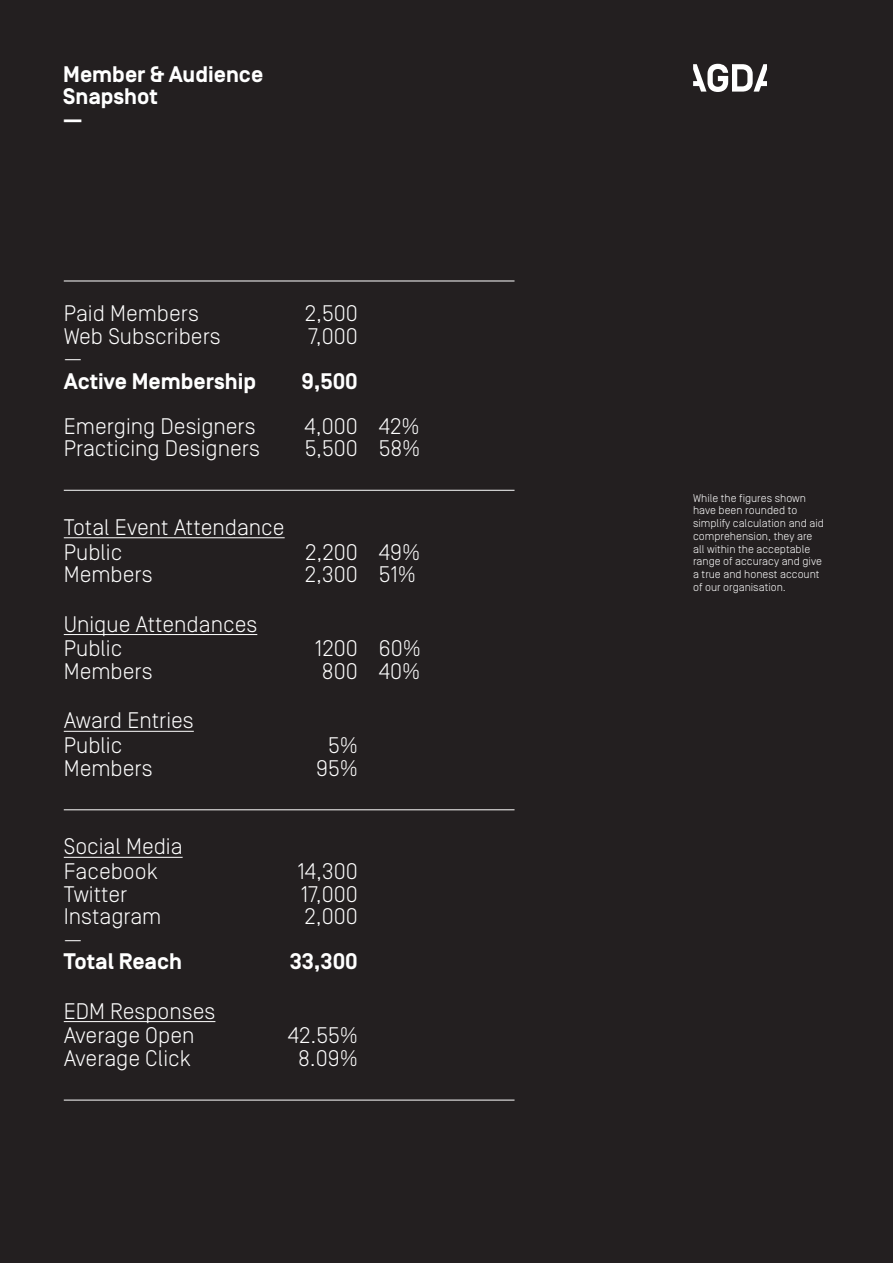
<style>
.page{position:relative;width:893px;height:1263px;background:#231f20}
.page>*{position:absolute;margin:0;border:0;box-sizing:border-box;transform-origin:0 0}
.BODY{font:300 22.5px "Simplon Norm";color:#fff}
.BODY_UNDERLINE{font:300 22.5px "Simplon Norm";color:#fff}
.BODY-2{font:700 22.5px/22.5px "Simplon Norm";color:#fff}
.BODY-3{font:300 11.25px/12.8px "Simplon Norm";color:#fff}
</style>
<div class="page">
<svg style="left:693px;top:64px;width:74px;height:28px"></svg>
<hr style="left:64px;top:281px;width:450px;height:1px;background:#fff">
<hr style="left:64px;top:490px;width:450px;height:1px;background:#fff">
<hr style="left:64px;top:537px;width:221px;height:1px;background:#fff">
<hr style="left:64px;top:634px;width:193px;height:1px;background:#fff">
<hr style="left:64px;top:731px;width:130px;height:1px;background:#fff">
<hr style="left:64px;top:809px;width:450px;height:1px;background:#fff">
<hr style="left:64px;top:857px;width:119px;height:1px;background:#fff">
<hr style="left:64px;top:1021px;width:151px;height:1px;background:#fff">
<hr style="left:64px;top:1100px;width:450px;height:1px;background:#fff">
<p class="BODY-2" style="left:63px;top:64px;width:202px">Member &amp; Audience<br>Snapshot<br>—</p>
<p class="BODY" style="left:64px;top:301px;width:137px">Paid Members</p>
<p class="BODY" style="left:305px;top:301px;width:54px">2,500</p>
<p class="BODY" style="left:64px;top:324px;width:159px">Web Subscribers</p>
<p class="BODY" style="left:308px;top:324px;width:51px">7,000</p>
<p class="BODY" style="left:64px;top:346px;width:20px">—</p>
<p class="BODY-2" style="left:64px;top:371px;width:194px">Active Membership</p>
<p class="BODY-2" style="left:301px;top:371px;width:58px">9,500</p>
<p class="BODY" style="left:64px;top:414px;width:193px">Emerging Designers</p>
<p class="BODY" style="left:304px;top:414px;width:117px">4,000 42%</p>
<p class="BODY" style="left:64px;top:436px;width:198px">Practicing Designers</p>
<p class="BODY" style="left:305px;top:436px;width:117px">5,500 58%</p>
<p class="BODY_UNDERLINE" style="left:64px;top:515px;width:222px">Total Event Attendance</p>
<p class="BODY" style="left:64px;top:540px;width:60px">Public</p>
<p class="BODY" style="left:305px;top:540px;width:117px">2,200 49%</p>
<p class="BODY" style="left:64px;top:562px;width:90px">Members</p>
<p class="BODY" style="left:305px;top:562px;width:113px">2,300 51%</p>
<p class="BODY_UNDERLINE" style="left:64px;top:612px;width:195px">Unique Attendances</p>
<p class="BODY" style="left:64px;top:637px;width:60px">Public</p>
<p class="BODY" style="left:315px;top:637px;width:107px">1200 60%</p>
<p class="BODY" style="left:64px;top:659px;width:90px">Members</p>
<p class="BODY" style="left:322px;top:659px;width:100px">800 40%</p>
<p class="BODY_UNDERLINE" style="left:64px;top:709px;width:132px">Award Entries</p>
<p class="BODY" style="left:64px;top:733px;width:60px">Public</p>
<p class="BODY" style="left:328px;top:733px;width:31px">5%</p>
<p class="BODY" style="left:64px;top:756px;width:90px">Members</p>
<p class="BODY" style="left:316px;top:756px;width:43px">95%</p>
<p class="BODY_UNDERLINE" style="left:64px;top:835px;width:120px">Social Media</p>
<p class="BODY" style="left:64px;top:859px;width:95px">Facebook</p>
<p class="BODY" style="left:297px;top:859px;width:62px">14,300</p>
<p class="BODY" style="left:64px;top:882px;width:65px">Twitter</p>
<p class="BODY" style="left:301px;top:882px;width:58px">17,000</p>
<p class="BODY" style="left:64px;top:904px;width:99px">Instagram</p>
<p class="BODY" style="left:304px;top:904px;width:55px">2,000</p>
<p class="BODY" style="left:64px;top:927px;width:20px">—</p>
<p class="BODY-2" style="left:64px;top:951px;width:120px">Total Reach</p>
<p class="BODY-2" style="left:290px;top:951px;width:70px">33,300</p>
<p class="BODY_UNDERLINE" style="left:64px;top:999px;width:153px">EDM Responses</p>
<p class="BODY" style="left:64px;top:1024px;width:132px">Average Open</p>
<p class="BODY" style="left:288px;top:1024px;width:72px">42.55%</p>
<p class="BODY" style="left:64px;top:1046px;width:128px">Average Click</p>
<p class="BODY" style="left:298px;top:1046px;width:61px">8.09%</p>
<p class="BODY-3" style="left:693px;top:491px;width:132px">While the figures shown have been rounded to simplify calculation and aid comprehension, they are all within the acceptable range of accuracy and give a true and honest account of our organisation.</p>
</div>
